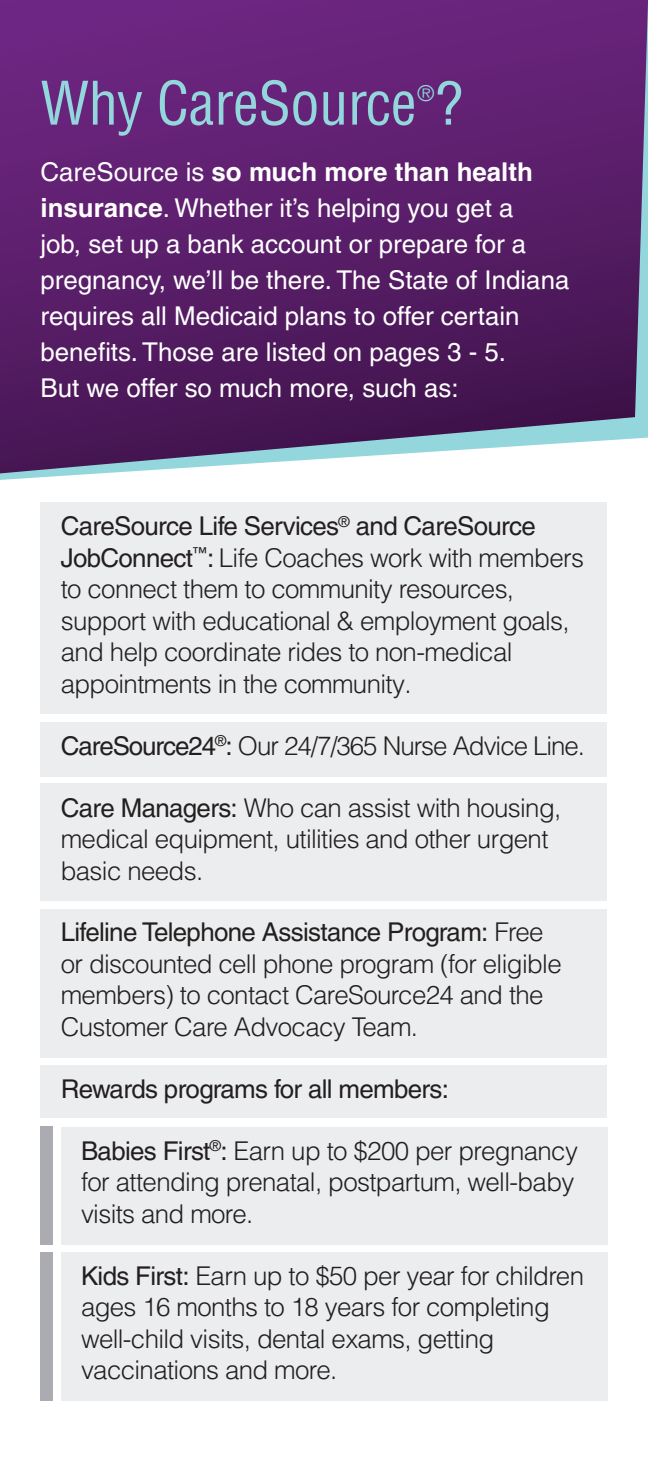
<style>
.page{position:relative;width:648px;height:1458px;background:#fff}
.page>*{position:absolute;margin:0;border:0;box-sizing:border-box;transform-origin:0 0}
.t1{font:condensed 58.5px "Helvetica LT Pro";letter-spacing:-.01em;color:#93d6dc}
.t2{font:300 25.88px/31.5px "Helvetica LT Pro";letter-spacing:-.025em;color:#231f20}
.t3{font:25.88px/36px "Helvetica LT Pro";color:#fff}
.t4{font:25.88px "Helvetica LT Pro";letter-spacing:-.025em;color:#231f20}
.t5{font:condensed 20.93px "Helvetica LT Pro";color:#93d6dc}
.s1{font-weight:700}
.s2{font-weight:400}
</style>
<div class="page">
<svg style="left:0;top:0;width:648px;height:473px;background:#602b72"></svg>
<div style="left:40px;top:503px;width:568px;height:211px;background:#ecedee"></div>
<div style="left:40px;top:722px;width:568px;height:54px;background:#ecedee"></div>
<div style="left:40px;top:784px;width:568px;height:117px;background:#ecedee"></div>
<div style="left:40px;top:909px;width:568px;height:148px;background:#ecedee"></div>
<div style="left:40px;top:1065px;width:568px;height:52px;background:#ecedee"></div>
<div style="left:61px;top:1127px;width:547px;height:117px;background:#ecedee"></div>
<div style="left:61px;top:1252px;width:547px;height:149px;background:#ecedee"></div>
<div style="left:40px;top:1126px;width:13px;height:118px;background:#aaacb1"></div>
<div style="left:40px;top:1252px;width:13px;height:148px;background:#aaacb1"></div>
<h2 class="t1" style="left:40px;top:67px;width:424px">Why CareSource ?</h2>
<h2 class="t5" style="left:418px;top:81px;width:18px">®</h2>
<p class="t3" style="left:40px;top:154px;width:530px">CareSource is <span class="s1">so much more than health insurance</span>. Whether it’s helping you get a<br>job, set up a bank account or prepare for a pregnancy, we’ll be there. The State of Indiana requires all Medicaid plans to offer certain benefits. Those are listed on pages 3 - 5.<br>But we offer so much more, such as:</p>
<p class="t2" style="left:61px;top:510px;width:525px"><span class="s2">CareSource Life Services</span><sup>®</sup> <span class="s2">and CareSource JobConnect</span><sup>™</sup><span class="s2">:</span> Life Coaches work with members to connect them to community resources, support with educational &amp; employment goals, and help coordinate rides to non-medical appointments in the community.</p>
<p class="t2" style="left:61px;top:730px;width:526px"><span class="s2">CareSource24</span><sup>®</sup><span class="s2">:</span> Our 24/7/365 Nurse Advice Line.</p>
<p class="t2" style="left:61px;top:791px;width:502px"><span class="s2">Care Managers:</span> Who can assist with housing, medical equipment, utilities and other urgent basic needs.</p>
<p class="t2" style="left:61px;top:916px;width:502px"><span class="s2">Lifeline Telephone Assistance Program:</span> Free or discounted cell phone program (for eligible members) to contact CareSource24 and the Customer Care Advocacy Team.</p>
<p class="t4" style="left:61px;top:1074px;width:390px">Rewards programs for all members:</p>
<p class="t2" style="left:81px;top:1135px;width:498px"><span class="s2">Babies First</span><sup>®</sup><span class="s2">:</span> Earn up to $200 per pregnancy for attending prenatal, postpartum, well-baby visits and more.</p>
<p class="t2" style="left:81px;top:1259px;width:505px"><span class="s2">Kids First:</span> Earn up to $50 per year for children ages 16 months to 18 years for completing well-child visits, dental exams, getting vaccinations and more.</p>
</div>
